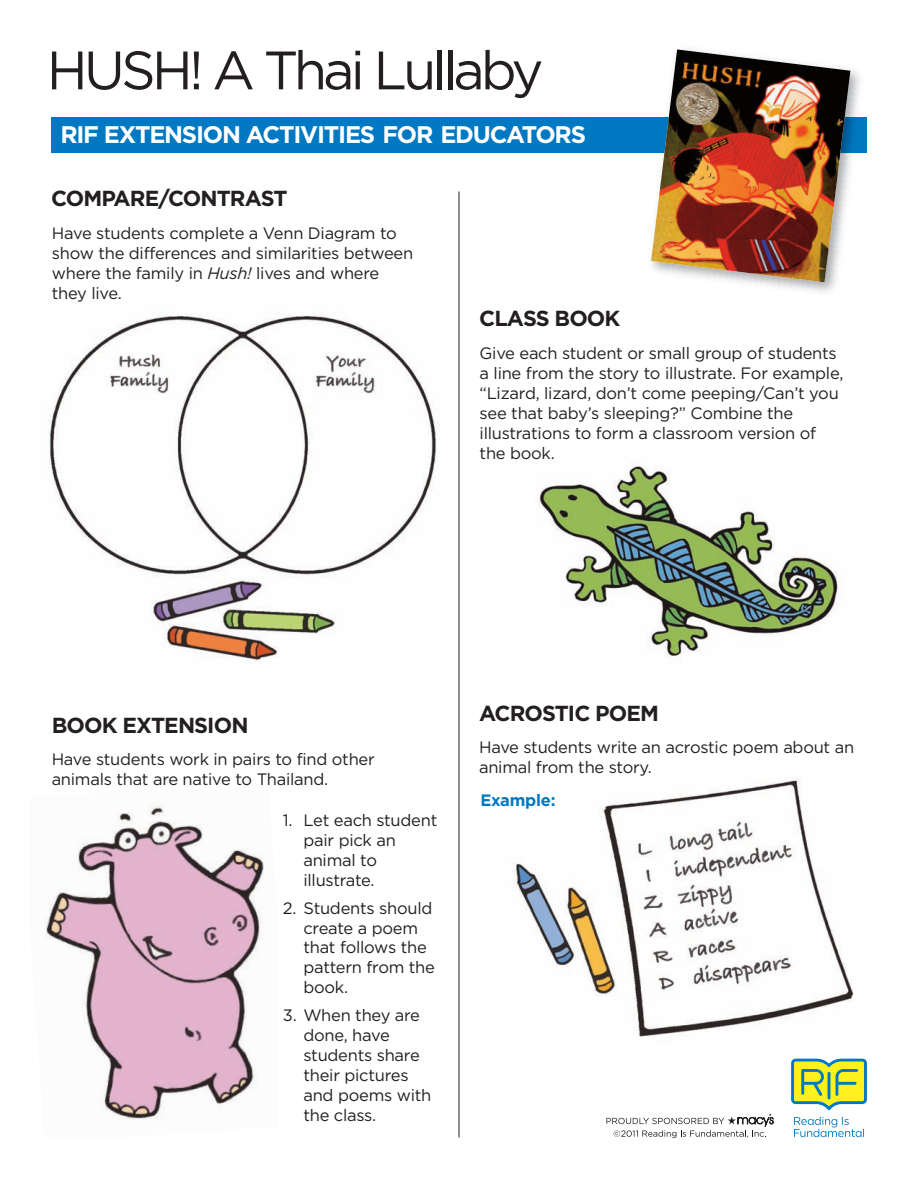
<style>
.page{position:relative;width:918px;height:1188px;background:#fff}
.page>*{position:absolute;margin:0;border:0;box-sizing:border-box;transform-origin:0 0}
.t1{font:54px "Gotham";letter-spacing:-.07em;color:#231f20}
.t2{font:700 24px "Gotham";letter-spacing:-.05em;color:#fff}
.t3{font:700 21.75px "Gotham";letter-spacing:-.04em;color:#231f20}
.t4{font:16.5px/20px "Gotham";letter-spacing:-.015em;color:#231f20}
.t5{font:700 16.5px "Gotham";letter-spacing:-.015em;color:#0079c2}
.s1{font-style:italic}
</style>
<div class="page">
<img style="left:538px;top:465px;width:300px;height:193px">
<img style="left:514px;top:777px;width:340px;height:260px">
<img style="left:45px;top:805px;width:219px;height:314px">
<img style="left:49px;top:313px;width:391px;height:348px">
<div style="left:51px;top:117px;width:816px;height:36px;background:#0079c2"></div>
<hr style="left:459px;top:192px;width:1px;height:945px;background:#231f20">
<img style="left:850px;top:70px;width:10px;height:47px">
<img style="left:651px;top:49px;width:199px;height:233px">
<svg style="left:791px;top:1059px;width:76px;height:51px;background:#b3cf69"></svg>
<svg style="left:794px;top:1117px;width:70px;height:20px"></svg>
<svg style="left:606px;top:1113px;width:168px;height:25px"></svg>
<h1 class="t1" style="left:47px;top:52px;width:498px">HUSH! A Thai Lullaby</h1>
<h2 class="t2" style="left:60px;top:126px;width:527px">RIF EXTENSION ACTIVITIES FOR EDUCATORS</h2>
<h3 class="t3" style="left:51px;top:191px;width:238px">COMPARE/CONTRAST</h3>
<p class="t4" style="left:52px;top:225px;width:363px">Have students complete a Venn Diagram to show the differences and similarities between where the family in <span class="s1">Hush!</span> lives and where they live.</p>
<h3 class="t3" style="left:479px;top:311px;width:143px">CLASS BOOK</h3>
<p class="t4" style="left:480px;top:345px;width:365px">Give each student or small group of students a line from the story to illustrate. For example, “Lizard, lizard, don’t come peeping/Can’t you see that baby’s sleeping?” Combine the illustrations to form a classroom version of the book.</p>
<h3 class="t3" style="left:52px;top:718px;width:198px">BOOK EXTENSION</h3>
<p class="t4" style="left:52px;top:751px;width:325px">Have students work in pairs to find other animals that are native to Thailand.</p>
<p class="t4" style="left:303px;top:812px;width:135px;text-indent:-21px">1. Let each student pair pick an animal to illustrate.</p>
<p class="t4" style="left:303px;top:899px;width:133px;text-indent:-21px">2. Students should create a poem that follows the pattern from the book.</p>
<p class="t4" style="left:303px;top:1006px;width:129px;text-indent:-21px">3. When they are done, have students share their pictures and poems with the class.</p>
<h3 class="t3" style="left:479px;top:706px;width:181px">ACROSTIC POEM</h3>
<p class="t4" style="left:479px;top:739px;width:377px">Have students write an acrostic poem about an animal from the story.</p>
<p class="t5" style="left:480px;top:794px;width:77px">Example:</p>
</div>
